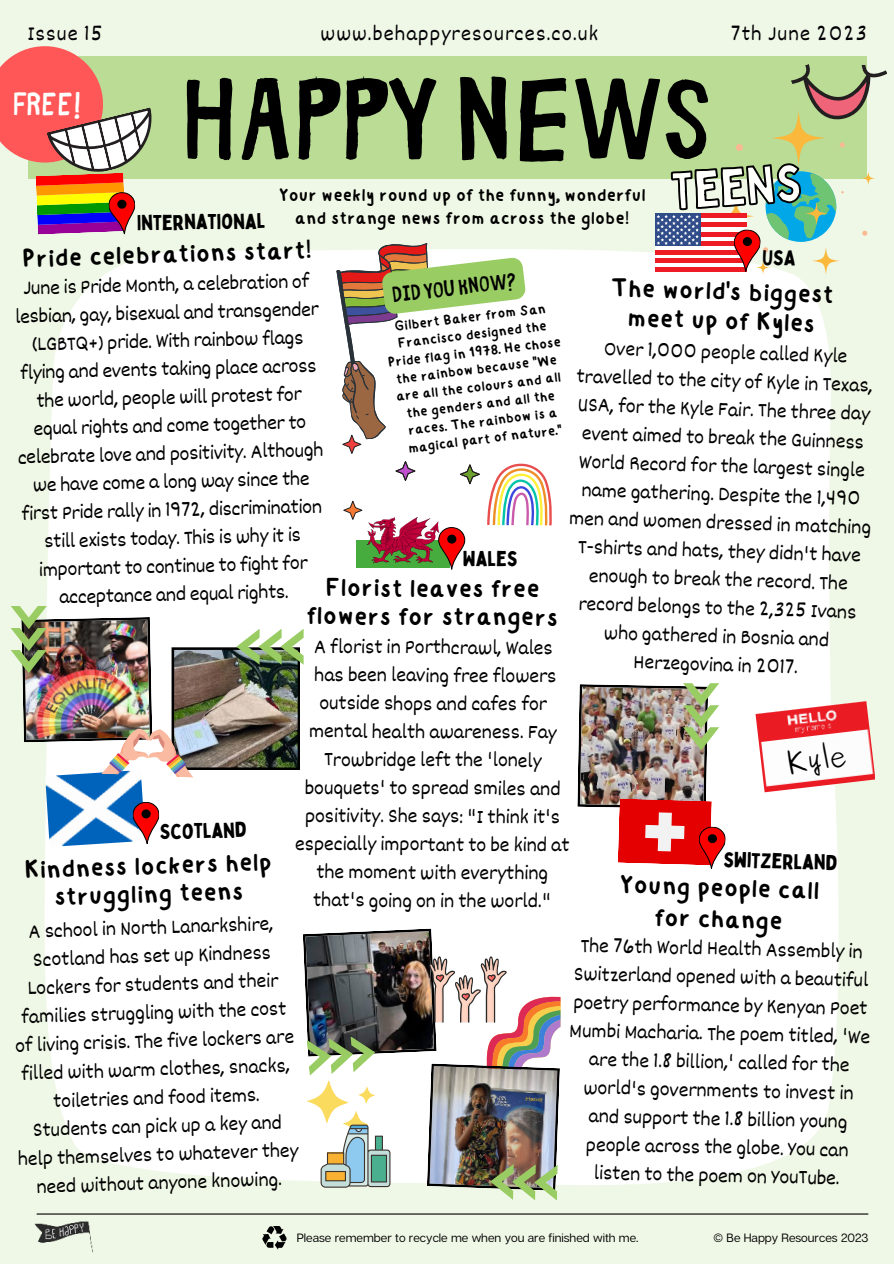
<style>
.page{position:relative;width:894px;height:1264px;background:#fff}
.page>*{position:absolute;margin:0;border:0;box-sizing:border-box;transform-origin:0 0}
.t1{font:115.8px "Bike Park";color:#000}
.t2{font:51.75px "Bobby Jones";color:#fffffc}
.t3{font:32.25px "Bike Park";color:#fff}
.t4{font:27px/28.2px "happy";letter-spacing:-.01em;color:#000;text-align:center}
.t5{font:27px "Purisa";color:#000}
.t6{font:21.45px "Dekko";letter-spacing:.05em;color:#010004}
.t7{font:21.45px "Bike Park";color:#000}
.t8{font:21px "Bobby Jones";color:#000}
.t9{font:20.7px/28.3px "Dekko";letter-spacing:-.01em;color:#000;text-align:center}
.t10{font:18.9px/22.5px "happy";color:#000;text-align:center}
.t11{font:14.85px/17.5px "happy";color:#000;text-align:center}
.t12{font:12px "Articulat CF";color:#000}
</style>
<div class="page">
<div style="left:0;top:0;width:893px;height:1263px;background:#eff8e6"></div>
<div style="left:29px;top:56px;width:837px;height:123px;background:#badc95"></div>
<div style="left:44px;top:250px;width:795px;height:951px;background:#fff"></div>
<img style="left:34px;top:1199px;width:70px;height:54px">
<hr style="left:37px;top:1213px;width:831px;height:1px;background:#000">
<svg style="left:262px;top:1226px;width:25px;height:23px"></svg>
<svg style="left:811px;top:247px;width:28px;height:28px"></svg>
<svg style="left:0;top:46px;width:152px;height:189px"></svg>
<img style="left:577px;top:683px;width:149px;height:186px">
<img style="left:45px;top:777px;width:100px;height:70px">
<svg style="left:132px;top:801px;width:29px;height:43px"></svg>
<div style="left:655px;top:250px;width:91px;height:5px;background:#ed1c24"></div>
<div style="left:655px;top:258px;width:91px;height:5px;background:#ed1c24"></div>
<div style="left:655px;top:267px;width:91px;height:5px;background:#ed1c24"></div>
<div style="left:655px;top:213px;width:45px;height:33px;background:#304d89"></div>
<img style="left:11px;top:606px;width:292px;height:171px">
<img style="left:755px;top:701px;width:120px;height:91px">
<img style="left:303px;top:928px;width:257px;height:272px">
<svg style="left:336px;top:243px;width:232px;height:326px;background:#e4e0d4"></svg>
<svg style="left:656px;top:64px;width:231px;height:209px"></svg>
<p class="t6" style="left:27px;top:20px;width:77px">Issue 15</p>
<h3 class="t3" style="left:12px;top:76px;width:72px">FREE!</h3>
<p class="t6" style="left:320px;top:20px;width:279px">www.behappyresources.co.uk</p>
<p class="t6" style="left:730px;top:20px;width:138px">7th June 2023</p>
<h1 class="t1" style="left:181px;top:22px;width:535px">HAPPY NEWS</h1>
<h2 class="t2" style="left:669px;top:157px;width:131px;rotate:-4deg">TEENS</h2>
<p class="t10" style="left:279px;top:183px;width:368px">Your weekly round up of the funny, wonderful and strange news from across the globe!</p>
<p class="t8" style="left:137px;top:209px;width:130px;rotate:-1deg">INTERNATIONAL</p>
<h3 class="t4" style="left:21px;top:244px;width:292px;rotate:-2deg">Pride celebrations start!</h3>
<p class="t9" style="left:15px;top:272px;width:307px;rotate:-1deg">June is Pride Month, a celebration of lesbian, gay, bisexual and transgender (LGBTQ+) pride. With rainbow flags flying and events taking place across the world, people will protest for equal rights and come together to celebrate love and positivity. Although we have come a long way since the first Pride rally in 1972, discrimination still exists today. This is why it is important to continue to fight for acceptance and equal rights.</p>
<p class="t7" style="left:390px;top:277px;width:126px;rotate:-7deg">DID YOU KNOW?</p>
<h3 class="t4" style="left:611px;top:272px;width:225px;line-height:29.2px;rotate:2deg">The world's biggest meet up of Kyles</h3>
<p class="t9" style="left:575px;top:332px;width:303px;rotate:2deg">Over 1,000 people called Kyle travelled to the city of Kyle in Texas,<br>USA, for the Kyle Fair. The three day event aimed to break the Guinness<br>World Record for the largest single name gathering. Despite the 1,490 men and women dressed in matching<br>T-shirts and hats, they didn't have enough to break the record. The record belongs to the 2,325 Ivans who gathered in Bosnia and<br>Herzegovina in 2017.</p>
<p class="t11" style="left:382px;top:318px;width:175px;rotate:-7deg">Gilbert Baker from San<br>Francisco designed the<br>Pride flag in 1978. He chose the rainbow because "We are all the colours and all the genders and all the races. The rainbow is a magical part of nature."</p>
<p class="t8" style="left:463px;top:545px;width:56px">WALES</p>
<h3 class="t4" style="left:306px;top:573px;width:253px">Florist leaves free flowers for strangers</h3>
<p class="t9" style="left:295px;top:632px;width:276px">A florist in Porthcrawl, Wales<br>has been leaving free flowers outside shops and cafes for mental health awareness. Fay<br>Trowbridge left the 'lonely bouquets' to spread smiles and positivity. She says: "I think it's especially important to be kind at the moment with everything that's going on in the world."</p>
<h3 class="t5" style="left:784px;top:747px;width:62px;rotate:-7deg">Kyle</h3>
<p class="t8" style="left:159px;top:818px;width:88px;rotate:-2deg">SCOTLAND</p>
<p class="t8" style="left:723px;top:845px;width:115px;rotate:2deg">SWITZERLAND</p>
<h3 class="t4" style="left:24px;top:855px;width:249px;rotate:-2deg">Kindness lockers help struggling teens</h3>
<p class="t9" style="left:10px;top:917px;width:282px;rotate:-2deg">A school in North Lanarkshire,<br>Scotland has set up Kindness<br>Lockers for students and their families struggling with the cost of living crisis. The five lockers are filled with warm clothes, snacks, toiletries and food items.<br>Students can pick up a key and help themselves to whatever they need without anyone knowing.</p>
<h3 class="t4" style="left:620px;top:867px;width:201px;line-height:31.7px;rotate:2deg">Young people call for change</h3>
<p class="t9" style="left:571px;top:930px;width:302px;rotate:1deg">The 76th World Health Assembly in Switzerland opened with a beautiful poetry performance by Kenyan Poet Mumbi Macharia. The poem titled, 'We are the 1.8 billion,' called for the world's governments to invest in and support the 1.8 billion young people across the globe. You can listen to the poem on YouTube.</p>
<p class="t12" style="left:297px;top:1230px;width:343px">Please remember to recycle me when you are finished with me.</p>
<p class="t12" style="left:713px;top:1230px;width:156px">© Be Happy Resources 2023</p>
</div>
